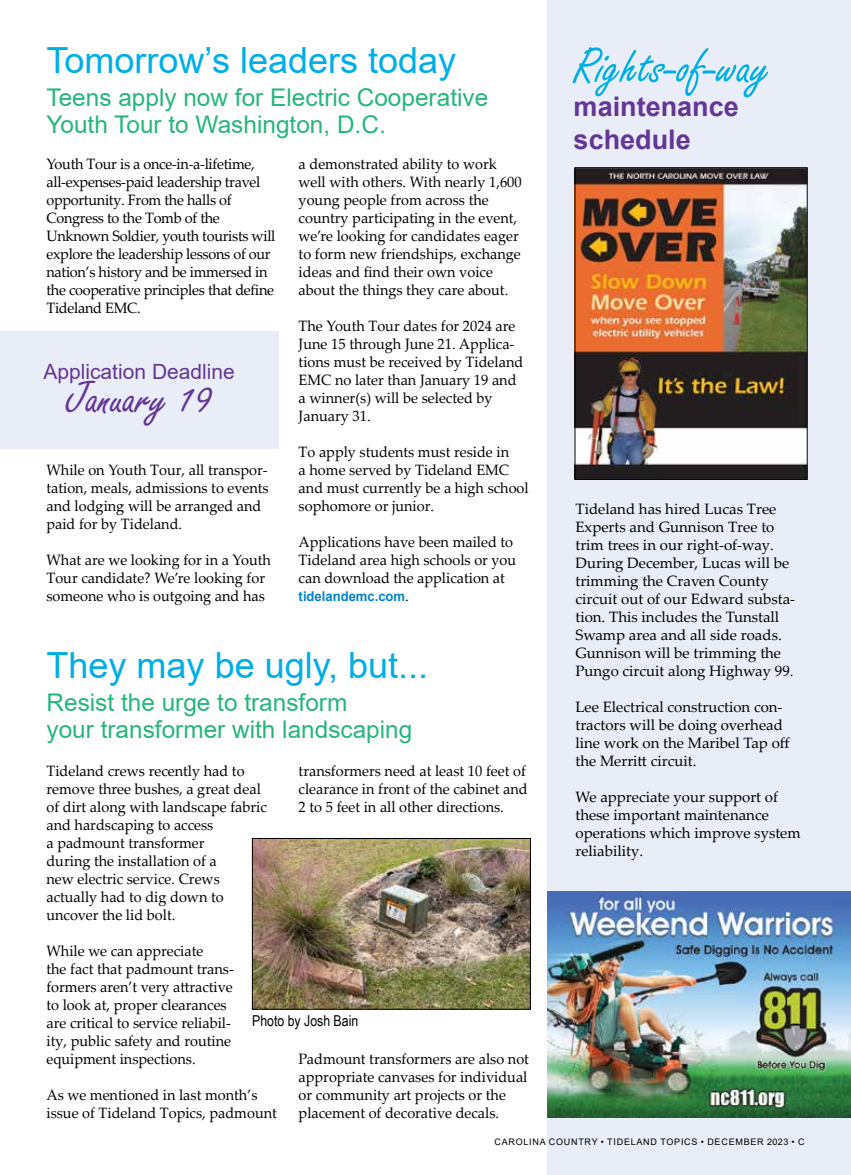
<style>
.page{position:relative;width:851px;height:1175px;background:#fff}
.page>*{position:absolute;margin:0;border:0;box-sizing:border-box;transform-origin:0 0}
.t1{font:54px "Freestyle Script";color:#00aee6}
.t2{font:48px "Freestyle Script";color:#643695}
.t3{font:36px "Arial";color:#00aee6}
.t4{font:700 27px/33px "Arial";color:#643695}
.t5{font:24.3px/27px "Arial";color:#27b67c}
.t6{font:21px "Arial";color:#643695}
.t7{font:15px/18px "Palatino Linotype";color:#000}
.t8{font:15px/18px "Palatino Linotype";letter-spacing:-.02em;color:#000}
.t9{font:15px "Arial Narrow";color:#000}
.t10{font:700 13.5px "Arial";color:#0083ca}
.t11{font:9px "Arial";letter-spacing:.085em;color:#000}
.s1{font-family:"Palatino Linotype";font-weight:400;font-size:15px;color:#000}
</style>
<div class="page">
<div style="left:547px;top:0;width:303px;height:1174px;background:#e9edf7"></div>
<div style="left:0;top:332px;width:278px;height:117px;background:#e9edf7"></div>
<img style="left:576px;top:169px;width:229px;height:308px">
<div style="left:574px;top:167px;width:233px;height:312px;border:1px solid #000"></div>
<img style="left:254px;top:840px;width:274px;height:167px">
<div style="left:252px;top:838px;width:278px;height:171px;border:1px solid #000"></div>
<img style="left:547px;top:891px;width:303px;height:226px">
<h3 class="t3" style="left:46px;top:35px;width:411px">Tomorrow’s leaders today</h3>
<h3 class="t5" style="left:46px;top:84px;width:443px">Teens apply now for Electric Cooperative<br>Youth Tour to Washington, D.C.</h3>
<p class="t8" style="left:46px;top:154px;width:230px">Youth Tour is a once-in-a-lifetime, all-expenses-paid leadership travel opportunity. From the halls of Congress to the Tomb of the Unknown Soldier, youth tourists will explore the leadership lessons of our nation’s history and be immersed in the cooperative principles that define Tideland EMC.</p>
<p class="t7" style="left:298px;top:154px;width:224px">a demonstrated ability to work well with others. With nearly 1,600 young people from across the country participating in the event, we’re looking for candidates eager to form new friendships, exchange ideas and find their own voice about the things they care about.</p>
<p class="t7" style="left:298px;top:316px;width:226px">The Youth Tour dates for 2024 are<br>June 15 through June 21. Applica&shy;tions must be received by Tideland<br>EMC no later than January 19 and a winner(s) will be selected by<br>January 31.</p>
<p class="t7" style="left:298px;top:442px;width:231px">To apply students must reside in<br>a home served by Tideland EMC and must currently be a high school sophomore or junior.</p>
<p class="t7" style="left:298px;top:532px;width:219px">Applications have been mailed to<br>Tideland area high schools or you can download the application at</p>
<p class="t10" style="left:298px;top:586px;width:112px">tidelandemc.com<span class="s1">.</span></p>
<h3 class="t6" style="left:43px;top:357px;width:193px">Application Deadline</h3>
<h2 class="t2" style="left:66px;top:372px;width:147px">January 19</h2>
<p class="t7" style="left:46px;top:460px;width:224px">While on Youth Tour, all transpor&shy;tation, meals, admissions to events and lodging will be arranged and paid for by Tideland.</p>
<p class="t7" style="left:46px;top:550px;width:226px">What are we looking for in a Youth<br>Tour candidate? We’re looking for someone who is outgoing and has</p>
<h3 class="t3" style="left:46px;top:640px;width:383px">They may be ugly, but...</h3>
<h3 class="t5" style="left:46px;top:688px;width:367px">Resist the urge to transform<br>your transformer with landscaping</h3>
<p class="t7" style="left:46px;top:761px;width:222px">Tideland crews recently had to remove three bushes, a great deal of dirt along with landscape fabric and hardscaping to access<br>a padmount transformer<br>during the installation of a<br>new electric service. Crews actually had to dig down to uncover the lid bolt.</p>
<p class="t7" style="left:46px;top:941px;width:189px">While we can appreciate<br>the fact that padmount trans&shy;formers aren’t very attractive to look at, proper clearances are critical to service reliabil&shy;ity, public safety and routine equipment inspections.</p>
<p class="t7" style="left:46px;top:1085px;width:232px">As we mentioned in last month’s issue of Tideland Topics, padmount</p>
<p class="t7" style="left:298px;top:761px;width:230px">transformers need at least 10 feet of clearance in front of the cabinet and<br>2 to 5 feet in all other directions.</p>
<p class="t9" style="left:252px;top:1010px;width:107px">Photo by Josh Bain</p>
<p class="t7" style="left:298px;top:1049px;width:232px">Padmount transformers are also not appropriate canvases for individual or community art projects or the placement of decorative decals.</p>
<h1 class="t1" style="left:573px;top:37px;width:198px">Rights-of-way</h1>
<h3 class="t4" style="left:573px;top:91px;width:167px">maintenance schedule</h3>
<p class="t7" style="left:575px;top:499px;width:221px">Tideland has hired Lucas Tree<br>Experts and Gunnison Tree to trim trees in our right-of-way.<br>During December, Lucas will be trimming the Craven County circuit out of our Edward substa&shy;tion. This includes the Tunstall<br>Swamp area and all side roads.<br>Gunnison will be trimming the<br>Pungo circuit along Highway 99.</p>
<p class="t7" style="left:575px;top:697px;width:216px">Lee Electrical construction con&shy;tractors will be doing overhead line work on the Maribel Tap off the Merritt circuit.</p>
<p class="t7" style="left:575px;top:787px;width:227px">We appreciate your support of these important maintenance operations which improve system reliability.</p>
<p class="t11" style="left:494px;top:1135px;width:311px">CAROLINA COUNTRY • TIDELAND TOPICS • DECEMBER 2023 • C</p>
</div>
